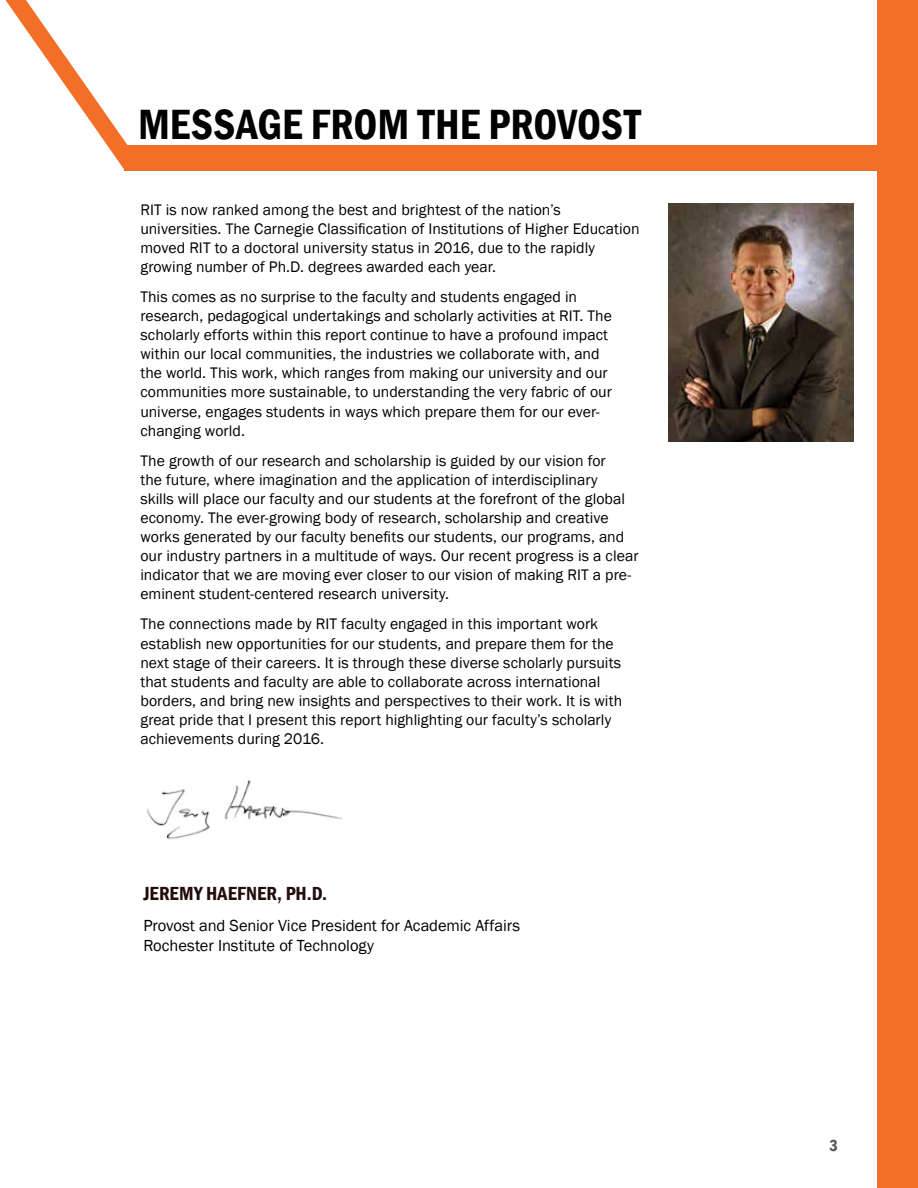
<style>
.page{position:relative;width:918px;height:1188px;background:#fff}
.page>*{position:absolute;margin:0;border:0;box-sizing:border-box;transform-origin:0 0}
.t1{font:600 condensed 43.5px "Franklin Gothic";color:#000101}
.t2{font:600 condensed 19.5px "Franklin Gothic";letter-spacing:.01em;color:#220c0c}
.t3{font:16.5px/20.2px "Franklin Gothic";letter-spacing:-.005em;color:#000}
.t4{font:600 condensed 16.5px "Franklin Gothic";color:#58595b}
.t5{font:15.75px/19px "Franklin Gothic";letter-spacing:.005em;color:#000}
</style>
<div class="page">
<svg style="left:5px;top:0;width:123px;height:171px"></svg>
<div style="left:877px;top:0;width:41px;height:1188px;background:#f36e26"></div>
<div style="left:125px;top:145px;width:793px;height:26px;background:#f36e26"></div>
<img style="left:146px;top:779px;width:196px;height:61px">
<img style="left:669px;top:204px;width:184px;height:237px">
<h1 class="t1" style="left:138px;top:96px;width:504px">MESSAGE FROM THE PROVOST</h1>
<p class="t5" style="left:140px;top:200px;width:501px">RIT is now ranked among the best and brightest of the nation’s universities. The Carnegie Classification of Institutions of Higher Education moved RIT to a doctoral university status in 2016, due to the rapidly growing number of Ph.D. degrees awarded each year.</p>
<p class="t5" style="left:140px;top:287px;width:473px">This comes as no surprise to the faculty and students engaged in research, pedagogical undertakings and scholarly activities at RIT. The scholarly efforts within this report continue to have a profound impact within our local communities, the industries we collaborate with, and the world. This work, which ranges from making our university and our communities more sustainable, to understanding the very fabric of our universe, engages students in ways which prepare them for our ever&shy;changing world.</p>
<p class="t5" style="left:140px;top:451px;width:500px">The growth of our research and scholarship is guided by our vision for<br>the future, where imagination and the application of interdisciplinary<br>skills will place our faculty and our students at the forefront of the global economy. The ever-growing body of research, scholarship and creative works generated by our faculty benefits our students, our programs, and our industry partners in a multitude of ways. Our recent progress is a clear indicator that we are moving ever closer to our vision of making RIT a pre&shy;eminent student-centered research university.</p>
<p class="t5" style="left:140px;top:615px;width:483px">The connections made by RIT faculty engaged in this important work establish new opportunities for our students, and prepare them for the next stage of their careers. It is through these diverse scholarly pursuits that students and faculty are able to collaborate across international borders, and bring new insights and perspectives to their work. It is with great pride that I present this report highlighting our faculty’s scholarly achievements during 2016.</p>
<p class="t2" style="left:143px;top:880px;width:185px">JEREMY HAEFNER, PH.D.</p>
<p class="t3" style="left:143px;top:915px;width:378px">Provost and Senior Vice President for Academic Affairs<br>Rochester Institute of Technology</p>
<p class="t4" style="left:830px;top:1134px;width:10px">3</p>
</div>
